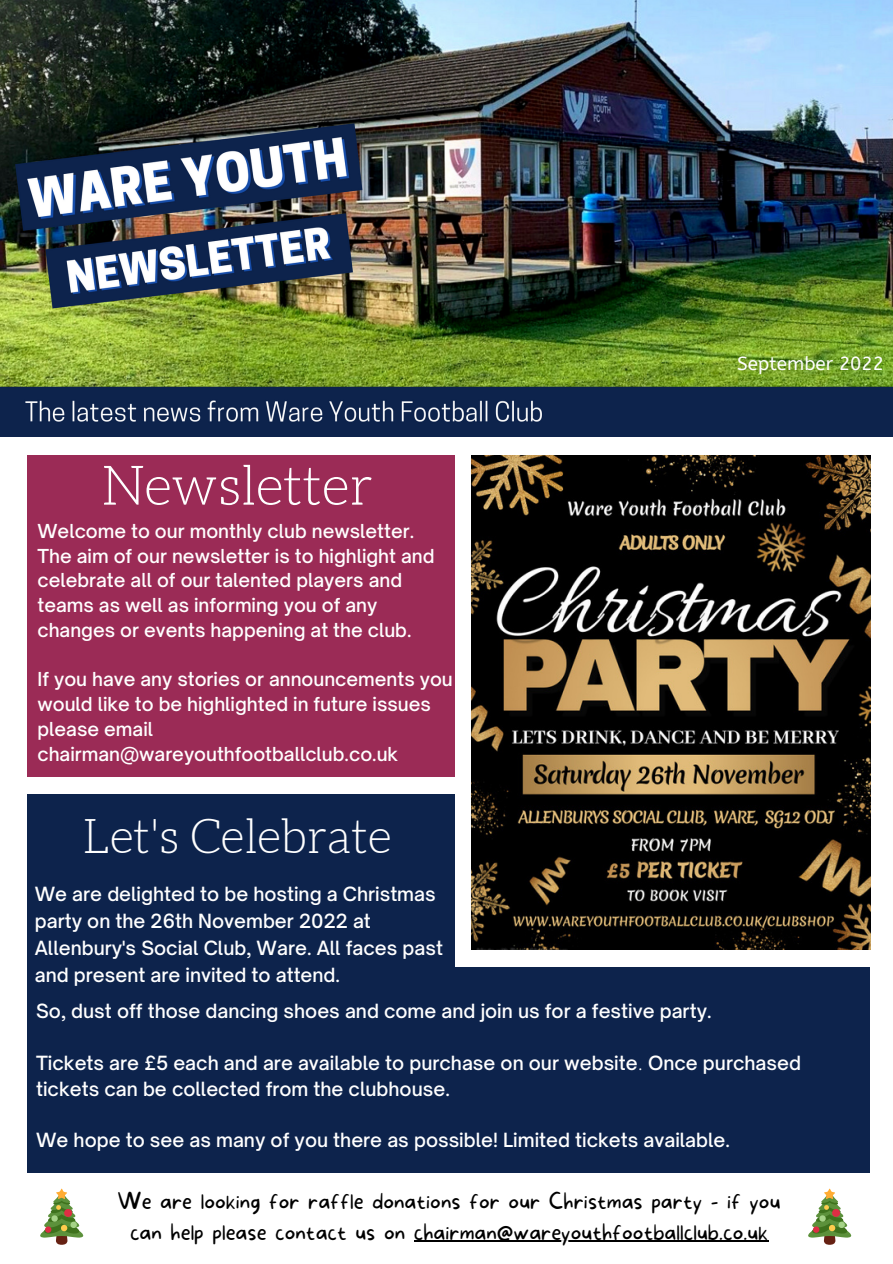
<style>
.page{position:relative;width:893px;height:1264px;background:#fff}
.page>*{position:absolute;margin:0;border:0;box-sizing:border-box;transform-origin:0 0}
.t1{font:300 54.6px "Aleo";color:#fff}
.t2{font:300 47.1px "Aleo";color:#fff}
.t3{font:100 21.9px/30.3px "More Sugar";color:#000;text-align:center}
.t4{font:500 18.75px/27px "Open Sauce One";color:#fff}
.t5{font:18.75px "A Bee Zee";color:#fff}
.t6{font:500 18.45px/24.8px "Open Sauce One";color:#fff}
.s1{font-weight:300}
</style>
<div class="page">
<img style="left:0;top:0;width:892px;height:436px">
<div style="left:28px;top:455px;width:427px;height:321px;background:#9b2b56"></div>
<div style="left:28px;top:794px;width:427px;height:281px;background:#0d234c"></div>
<div style="left:28px;top:967px;width:842px;height:205px;background:#0d234c"></div>
<svg style="left:808px;top:1188px;width:44px;height:56px"></svg>
<svg style="left:40px;top:1188px;width:44px;height:56px"></svg>
<img style="left:471px;top:455px;width:399px;height:494px">
<hr style="left:414px;top:1240px;width:354px;height:1px;background:#000">
<h1 class="t1" style="left:101px;top:460px;width:273px">Newsletter</h1>
<p class="t6" style="left:37px;top:518px;width:398px">Welcome to our monthly club newsletter.<br>The aim of our newsletter is to highlight and celebrate all of our talented players and teams as well as informing you of any changes or events happening at the club.</p>
<p class="t6" style="left:37px;top:667px;width:417px">If you have any stories or announcements you would like to be highlighted in future issues please email chairman@wareyouthfootballclub.co.uk</p>
<p class="t5" style="left:737px;top:352px;width:149px">September 2022</p>
<h2 class="t2" style="left:83px;top:814px;width:310px">Let's Celebrate</h2>
<p class="t4" style="left:35px;top:879px;width:410px">We are delighted to be hosting a Christmas party on the 26th November 2022 at Allenbury's Social Club, Ware. All faces past and present are invited to attend.</p>
<p class="t4" style="left:36px;top:997px;width:677px">So, dust off those dancing shoes and come and join us for a festive party.</p>
<p class="t4" style="left:36px;top:1049px;width:766px;line-height:25.8px">Tickets are £5 each and are available to purchase on our website<span class="s1">.</span> Once purchased tickets can be collected from the clubhouse.</p>
<p class="t4" style="left:36px;top:1126px;width:695px">We hope to see as many of you there as possible! Limited tickets available.</p>
<p class="t3" style="left:117px;top:1186px;width:664px">We are looking for raffle donations for our Christmas party - if you can help please contact us on chairman@wareyouthfootballclub.co.uk</p>
</div>
